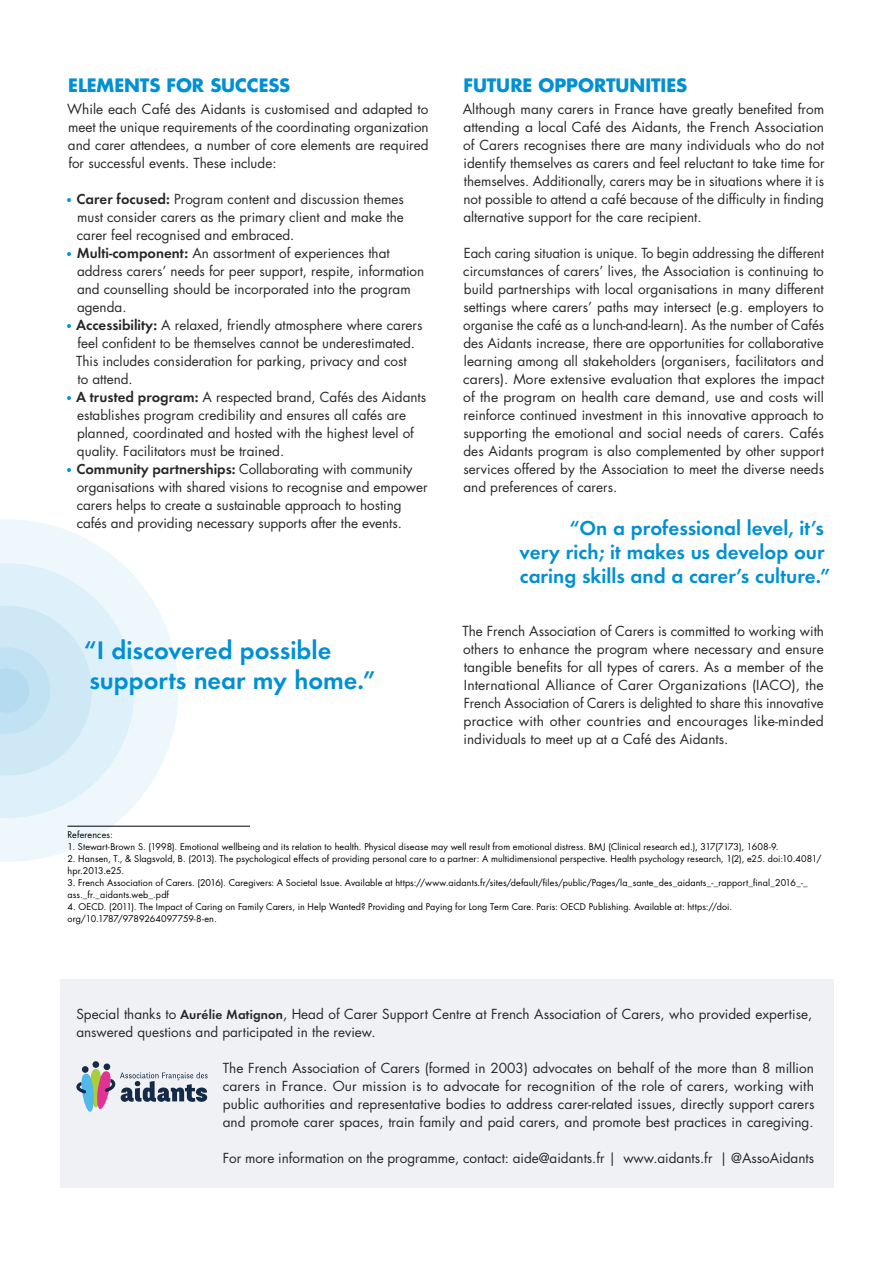
<style>
.page{position:relative;width:893px;height:1263px;background:#fff}
.page>*{position:absolute;margin:0;border:0;box-sizing:border-box;transform-origin:0 0}
.t1{font:600 26.25px/30px "Futura T";color:#0090d3}
.t2{font:600 21px/24px "Futura T";color:#0090d3}
.t3{font:700 18px "Futura LT";letter-spacing:-.005em;color:#0090d3}
.t4{font:13.5px/18px "Futura LT";color:#292829;text-align:justify}
.t5{font:9px/12px "Futura LT";letter-spacing:.01em;color:#000}
.s1{font-size:10.5px;color:#0093d5}
.s2{font-family:"Futura T";font-weight:600;font-size:15px}
.s3{font-family:"Futura T";font-weight:600}
.s4{font-style:inherit}
</style>
<div class="page">
<div style="left:60px;top:979px;width:773px;height:209px;background:#f0f1f4"></div>
<svg style="left:0;top:519px;width:178px;height:343px;fill:#eef7fc"></svg>
<svg style="left:0;top:563px;width:134px;height:255px"></svg>
<hr style="left:68px;top:826px;width:182px;height:1px;background:#000">
<div style="left:104px;top:1063px;width:6px;height:7px;background:#142b47;border-radius:50%"></div>
<div style="left:93px;top:1061px;width:6px;height:7px;background:#142b47;border-radius:50%"></div>
<div style="left:82px;top:1066px;width:7px;height:7px;background:#142b47;border-radius:50%"></div>
<svg style="left:76px;top:1069px;width:132px;height:43px"></svg>
<h3 class="t3" style="left:68px;top:73px;width:224px">ELEMENTS FOR SUCCESS</h3>
<p class="t4" style="left:67px;top:100px;width:363px">While each Café des Aidants is customised and adapted to meet the unique requirements of the coordinating organization and carer attendees, a number of core elements are required for successful events. These include:</p>
<p class="t4" style="left:77px;top:190px;width:328px;text-indent:-11px"><span class="s1">•</span> <span class="s2">Carer focused:</span> Program content and discussion themes must consider carers as the primary client and make the carer feel recognised and embraced.</p>
<p class="t4" style="left:77px;top:244px;width:349px;text-align:left;text-indent:-11px"><span class="s1">•</span> <span class="s2">Multi-component:</span> An assortment of experiences that address carers’ needs for peer support, respite, information and counselling should be incorporated into the program agenda.</p>
<p class="t4" style="left:76px;top:316px;width:348px;text-align:left;text-indent:-10px"><span class="s1">•</span> <span class="s2">Accessibility:</span> A relaxed, friendly atmosphere where carers feel confident to be themselves cannot be underestimated.<br>This includes consideration for parking, privacy and cost<br>to attend.</p>
<p class="t4" style="left:77px;top:388px;width:351px;text-align:left;text-indent:-11px"><span class="s1">•</span> <span class="s2">A trusted program:</span> A respected brand, Cafés des Aidants establishes program credibility and ensures all cafés are planned, coordinated and hosted with the highest level of quality. Facilitators must be trained.</p>
<p class="t4" style="left:77px;top:460px;width:352px;text-align:left;text-indent:-11px"><span class="s1">•</span> <span class="s2">Community partnerships:</span> Collaborating with community organisations with shared visions to recognise and empower carers helps to create a sustainable approach to hosting cafés and providing necessary supports after the events.</p>
<h1 class="t1" style="left:84px;top:634px;width:293px">“I discovered possible supports near my home.”</h1>
<h3 class="t3" style="left:464px;top:73px;width:225px">FUTURE OPPORTUNITIES</h3>
<p class="t4" style="left:463px;top:100px;width:363px">Although many carers in France have greatly benefited from attending a local Café des Aidants, the French Association of Carers recognises there are many individuals who do not identify themselves as carers and feel reluctant to take time for themselves. Additionally, carers may be in situations where it is not possible to attend a café because of the difficulty in finding alternative support for the care recipient.</p>
<p class="t4" style="left:463px;top:244px;width:363px">Each caring situation is unique. To begin addressing the different circumstances of carers’ lives, the Association is continuing to build partnerships with local organisations in many different settings where carers’ paths may intersect (e.g. employers to organise the café as a lunch-and-learn). As the number of Cafés des Aidants increase, there are opportunities for collaborative learning among all stakeholders (organisers, facilitators and carers). More extensive evaluation that explores the impact of the program on health care demand, use and costs will reinforce continued investment in this innovative approach to supporting the emotional and social needs of carers. Cafés des Aidants program is also complemented by other support services offered by the Association to meet the diverse needs and preferences of carers.</p>
<h2 class="t2" style="left:520px;top:516px;width:312px;text-indent:50px">“On a professional level, it’s very rich; it makes us develop our caring skills and a carer’s culture.”</h2>
<p class="t4" style="left:462px;top:622px;width:363px">The French Association of Carers is committed to working with others to enhance the program where necessary and ensure tangible benefits for all types of carers. As a member of the International Alliance of Carer Organizations (IACO), the French Association of Carers is delighted to share this innovative practice with other countries and encourages like-minded individuals to meet up at a Café des Aidants.</p>
<p class="t5" style="left:68px;top:829px;width:47px">References:</p>
<p class="t5" style="left:68px;top:841px;width:712px">1. Stewart-Brown S. (1998). Emotional wellbeing and its relation to health. Physical disease may well result from emotional distress. BMJ (Clinical research ed.), 317(7173), 1608-9.</p>
<p class="t5" style="left:68px;top:853px;width:755px">2. Hansen, T., &amp; Slagsvold, B. (2013). The psychological effects of providing personal care to a partner: A multidimensional perspective. Health psychology research, 1(2), e25. doi:10.4081/ hpr.2013.e25.</p>
<p class="t5" style="left:68px;top:877px;width:742px">3. French Association of Carers. (2016). Caregivers: A Societal Issue. Available at https://www.aidants.fr/sites/default/files/public/Pages/la_sante_des_aidants_-_rapport_final_2016_-_ ass._fr._aidants.web_.pdf</p>
<p class="t5" style="left:68px;top:901px;width:666px">4. OECD. (2011). The Impact of Caring on Family Carers, in Help Wanted? Providing and Paying for Long Term Care. Paris: OECD Publishing. Available at: https://doi. org/10.1787/9789264097759-8-en.</p>
<p class="t4" style="left:76px;top:1005px;width:737px">Special thanks to <span class="s3">Aurélie Matignon</span><span class="s4">,</span> Head of Carer Support Centre at French Association of Carers, who provided expertise, answered questions and participated in the review.</p>
<p class="t4" style="left:223px;top:1059px;width:593px">The French Association of Carers (formed in 2003) advocates on behalf of the more than 8 million carers in France. Our mission is to advocate for recognition of the role of carers, working with public authorities and representative bodies to address carer-related issues, directly support carers and promote carer spaces, train family and paid carers, and promote best practices in caregiving.</p>
<p class="t4" style="left:223px;top:1149px;width:593px">For more information on the programme, contact: aide@aidants.fr | www.aidants.fr | @AssoAidants</p>
</div>
